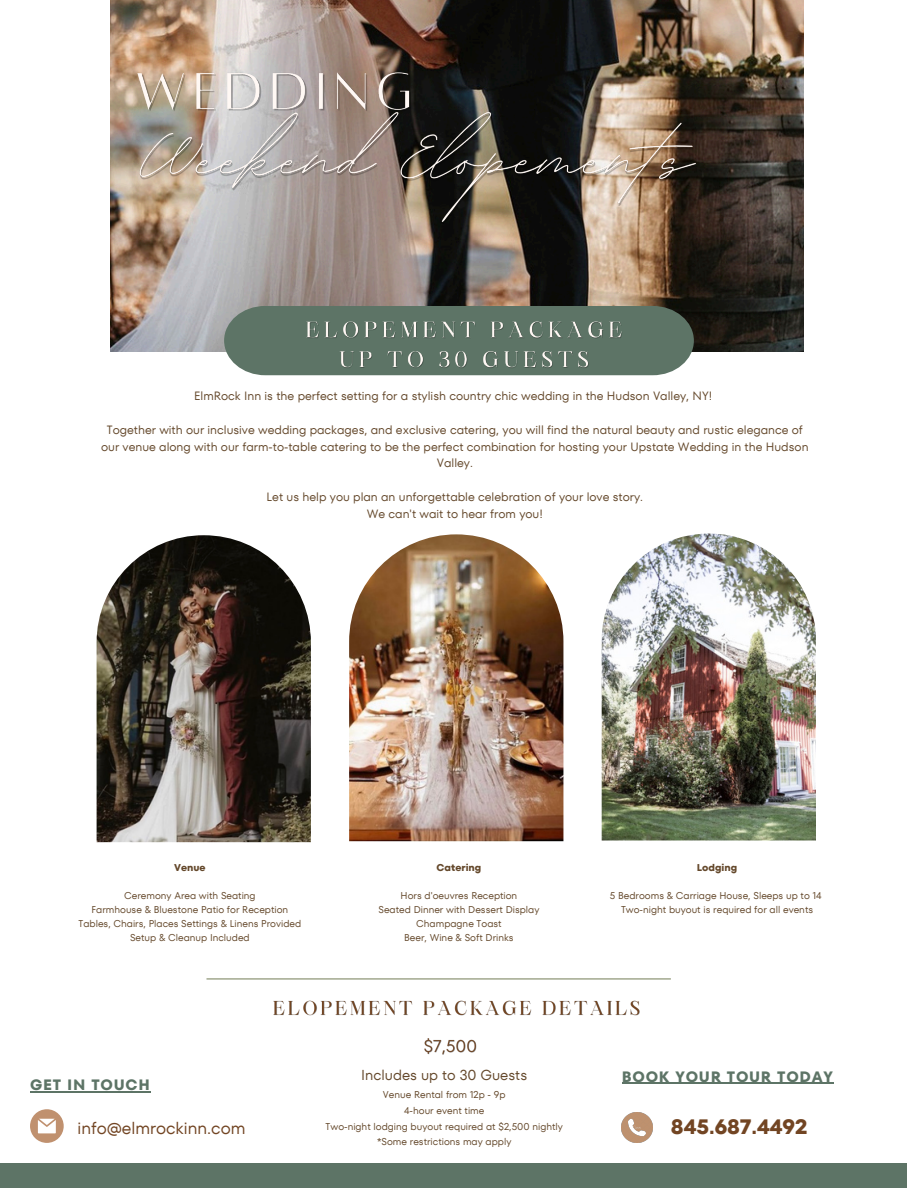
<style>
.page{position:relative;width:918px;height:1188px;background:#fff}
.page>*{position:absolute;margin:0;border:0;box-sizing:border-box;transform-origin:0 0}
.t1{font:700 20.85px "TT Fors";color:#724523}
.t2{font:16.95px "TT Fors";color:#724523}
.t3{font:700 15px "TT Fors";letter-spacing:.05em;color:#5d7466}
.t4{font:14.4px "TT Fors";color:#64482b}
.t5{font:12px/17px "TT Fors";color:#64482b;text-align:center}
.t6{font:9.9px "TT Fors";color:#64482b}
.t7{font:700 9.9px "TT Fors";color:#64482b}
</style>
<div class="page">
<img style="left:111px;top:0;width:693px;height:351px">
<svg style="left:224px;top:306px;width:470px;height:69px;background:#63786b"></svg>
<img style="left:97px;top:535px;width:214px;height:307px">
<img style="left:349px;top:534px;width:214px;height:307px">
<img style="left:602px;top:534px;width:214px;height:306px">
<hr style="left:207px;top:978px;width:464px;height:1px;background:#828b68">
<div style="left:0;top:1164px;width:907px;height:24px;background:#5d7466"></div>
<img style="left:273px;top:1000px;width:367px;height:16px">
<img style="left:424px;top:1038px;width:53px;height:17px">
<hr style="left:622px;top:1083px;width:212px;height:1px;background:#5d7466">
<img style="left:138px;top:81px;width:561px;height:145px">
<img style="left:135px;top:63px;width:285px;height:57px">
<img style="left:305px;top:321px;width:323px;height:51px">
<hr style="left:30px;top:1092px;width:121px;height:1px;background:#5d7466">
<img style="left:622px;top:1112px;width:30px;height:31px">
<svg style="left:30px;top:1109px;width:34px;height:34px"></svg>
<p class="t5" style="left:194px;top:387px;width:520px">ElmRock Inn is the perfect setting for a stylish country chic wedding in the Hudson Valley, NY!</p>
<p class="t5" style="left:101px;top:421px;width:709px">Together with our inclusive wedding packages, and exclusive catering, you will find the natural beauty and rustic elegance of our venue along with our farm-to-table catering to be the perfect combination for hosting your Upstate Wedding in the Hudson<br>Valley.</p>
<p class="t5" style="left:267px;top:489px;width:378px">Let us help you plan an unforgettable celebration of your love story.</p>
<p class="t5" style="left:367px;top:506px;width:178px">We can't wait to hear from you!</p>
<p class="t7" style="left:174px;top:861px;width:33px">Venue</p>
<p class="t6" style="left:124px;top:889px;width:133px">Ceremony Area with Seating</p>
<p class="t6" style="left:92px;top:903px;width:198px">Farmhouse &amp; Bluestone Patio for Reception</p>
<p class="t6" style="left:79px;top:917px;width:224px">Tables, Chairs, Places Settings &amp; Linens Provided</p>
<p class="t6" style="left:130px;top:930px;width:121px">Setup &amp; Cleanup Included</p>
<p class="t7" style="left:437px;top:861px;width:46px">Catering</p>
<p class="t6" style="left:401px;top:889px;width:118px">Hors d'oeuvres Reception</p>
<p class="t6" style="left:378px;top:903px;width:163px">Seated Dinner with Dessert Display</p>
<p class="t6" style="left:416px;top:917px;width:87px">Champagne Toast</p>
<p class="t6" style="left:404px;top:930px;width:111px">Beer, Wine &amp; Soft Drinks</p>
<p class="t7" style="left:697px;top:861px;width:42px">Lodging</p>
<p class="t6" style="left:610px;top:889px;width:213px">5 Bedrooms &amp; Carriage House, Sleeps up to 14</p>
<p class="t6" style="left:621px;top:903px;width:194px">Two-night buyout is required for all events</p>
<p class="t4" style="left:361px;top:1065px;width:168px">Includes up to 30 Guests</p>
<p class="t6" style="left:383px;top:1088px;width:124px">Venue Rental from 12p - 9p</p>
<p class="t6" style="left:404px;top:1104px;width:82px">4-hour event time</p>
<p class="t6" style="left:326px;top:1119px;width:239px">Two-night lodging buyout required at $2,500 nightly</p>
<p class="t6" style="left:377px;top:1135px;width:136px">*Some restrictions may apply</p>
<p class="t3" style="left:622px;top:1066px;width:212px">BOOK YOUR TOUR TODAY</p>
<p class="t3" style="left:30px;top:1075px;width:121px">GET IN TOUCH</p>
<p class="t2" style="left:78px;top:1116px;width:169px">info@elmrockinn.com</p>
<p class="t1" style="left:671px;top:1112px;width:138px">845.687.4492</p>
</div>
